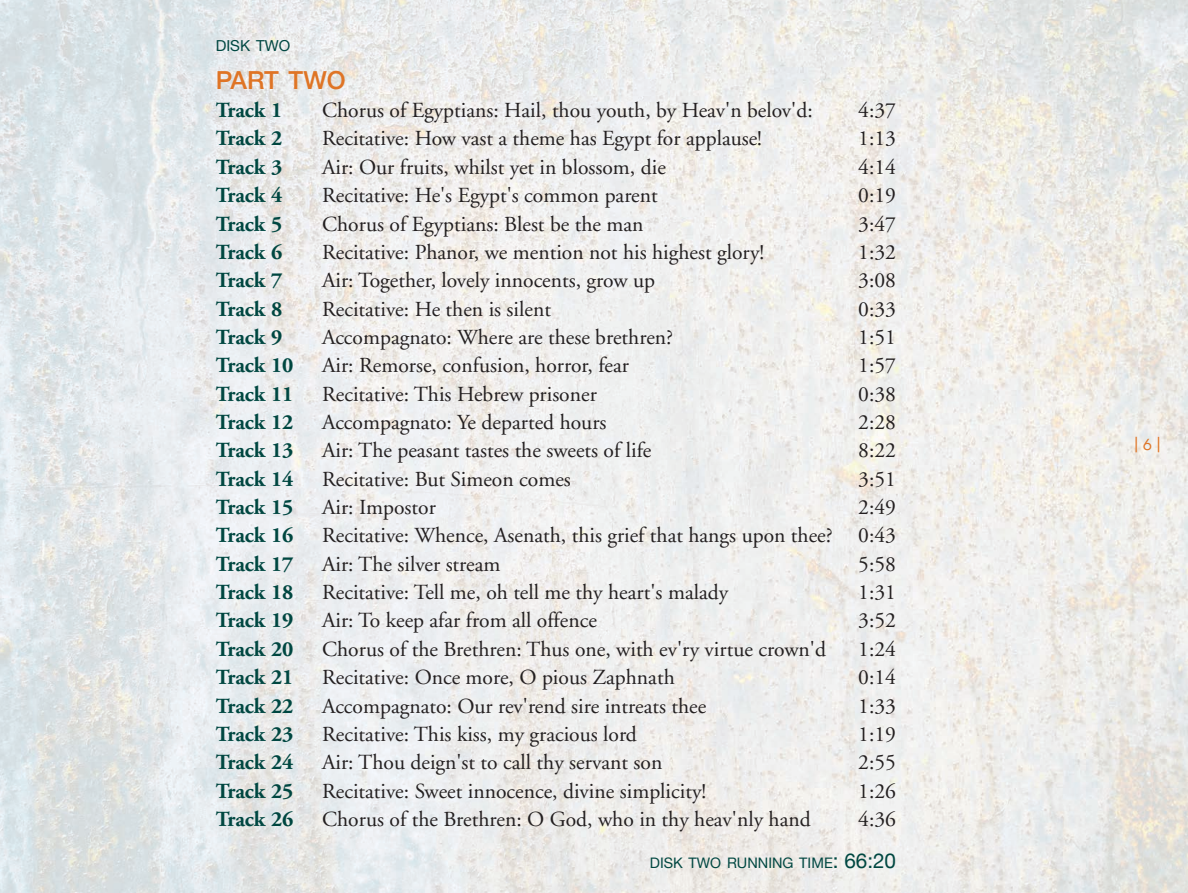
<style>
.page{position:relative;width:1188px;height:893px;background:#fff}
.page>*{position:absolute;margin:0;border:0;box-sizing:border-box;transform-origin:0 0}
.t1{font:500 24.9px "Helvetica Neue";color:#df7425}
.t2{font:21.6px "Adobe Garamond";color:#231f20}
.t3{font:700 21.6px "Adobe Garamond";color:#004741}
.t4{font:18.45px "Neutraface Text TT";color:#df7425}
.t5{font:15.15px "Helvetica Neue";color:#004741}
.t6{font:14.55px "Helvetica Neue";color:#004741}
.s1{font-size:20.7px}
</style>
<div class="page">
<img style="left:0;top:0;width:671px;height:629px">
<img style="left:671px;top:0;width:517px;height:893px">
<img style="left:0;top:629px;width:672px;height:264px">
<p class="t5" style="left:216px;top:35px;width:76px">DISK TWO</p>
<p class="t1" style="left:216px;top:60px;width:131px">PART TWO</p>
<p class="t3" style="left:216px;top:98px;width:68px">Track 1</p>
<p class="t2" style="left:322px;top:99px;width:492px">Chorus of Egyptians: Hail, thou youth, by Heav'n belov'd:</p>
<p class="t2" style="left:858px;top:99px;width:39px">4:37</p>
<p class="t3" style="left:216px;top:127px;width:68px">Track 2</p>
<p class="t2" style="left:322px;top:127px;width:441px">Recitative: How vast a theme has Egypt for applause!</p>
<p class="t2" style="left:858px;top:127px;width:39px">1:13</p>
<p class="t3" style="left:216px;top:155px;width:68px">Track 3</p>
<p class="t2" style="left:322px;top:155px;width:345px">Air: Our fruits, whilst yet in blossom, die</p>
<p class="t2" style="left:858px;top:155px;width:39px">4:14</p>
<p class="t3" style="left:216px;top:183px;width:68px">Track 4</p>
<p class="t2" style="left:322px;top:184px;width:337px">Recitative: He's Egypt's common parent</p>
<p class="t2" style="left:858px;top:184px;width:39px">0:19</p>
<p class="t3" style="left:216px;top:212px;width:68px">Track 5</p>
<p class="t2" style="left:322px;top:212px;width:323px">Chorus of Egyptians: Blest be the man</p>
<p class="t2" style="left:858px;top:212px;width:39px">3:47</p>
<p class="t3" style="left:216px;top:240px;width:68px">Track 6</p>
<p class="t2" style="left:322px;top:240px;width:444px">Recitative: Phanor, we mention not his highest glory!</p>
<p class="t2" style="left:858px;top:240px;width:39px">1:32</p>
<p class="t3" style="left:216px;top:268px;width:68px">Track 7</p>
<p class="t2" style="left:322px;top:269px;width:335px">Air: Together, lovely innocents, grow up</p>
<p class="t2" style="left:858px;top:269px;width:39px">3:08</p>
<p class="t3" style="left:216px;top:297px;width:68px">Track 8</p>
<p class="t2" style="left:322px;top:297px;width:230px">Recitative: He then is silent</p>
<p class="t2" style="left:858px;top:297px;width:39px">0:33</p>
<p class="t3" style="left:216px;top:325px;width:68px">Track 9</p>
<p class="t2" style="left:322px;top:325px;width:353px">Accompagnato: Where are these brethren?</p>
<p class="t2" style="left:858px;top:325px;width:39px">1:51</p>
<p class="t3" style="left:216px;top:353px;width:79px">Track 10</p>
<p class="t2" style="left:322px;top:354px;width:308px">Air: Remorse, confusion, horror, fear</p>
<p class="t2" style="left:858px;top:354px;width:39px">1:57</p>
<p class="t3" style="left:216px;top:382px;width:79px">Track 11</p>
<p class="t2" style="left:322px;top:382px;width:276px">Recitative: This Hebrew prisoner</p>
<p class="t2" style="left:858px;top:382px;width:39px">0:38</p>
<p class="t3" style="left:216px;top:410px;width:79px">Track 12</p>
<p class="t2" style="left:322px;top:410px;width:286px">Accompagnato: Ye departed hours</p>
<p class="t2" style="left:858px;top:410px;width:39px">2:28</p>
<p class="t3" style="left:216px;top:438px;width:79px">Track 13</p>
<p class="t2" style="left:322px;top:439px;width:331px">Air: The peasant tastes the sweets of life</p>
<p class="t2" style="left:858px;top:439px;width:39px">8:22</p>
<p class="t3" style="left:216px;top:467px;width:79px">Track 14</p>
<p class="t2" style="left:322px;top:467px;width:250px">Recitative: But Simeon comes</p>
<p class="t2" style="left:858px;top:467px;width:39px">3:51</p>
<p class="t3" style="left:216px;top:495px;width:79px">Track 15</p>
<p class="t2" style="left:322px;top:495px;width:115px">Air: Impostor</p>
<p class="t2" style="left:858px;top:495px;width:39px">2:49</p>
<p class="t3" style="left:216px;top:523px;width:79px">Track 16</p>
<p class="t2" style="left:322px;top:524px;width:575px">Recitative: Whence, Asenath, this grief that hangs upon thee? 0:43</p>
<p class="t3" style="left:216px;top:552px;width:79px">Track 17</p>
<p class="t2" style="left:322px;top:552px;width:180px">Air: The silver stream</p>
<p class="t2" style="left:858px;top:552px;width:39px">5:58</p>
<p class="t3" style="left:216px;top:580px;width:79px">Track 18</p>
<p class="t2" style="left:322px;top:580px;width:408px">Recitative: Tell me, oh tell me thy heart's malady</p>
<p class="t2" style="left:858px;top:580px;width:39px">1:31</p>
<p class="t3" style="left:216px;top:609px;width:79px">Track 19</p>
<p class="t2" style="left:322px;top:609px;width:276px">Air: To keep afar from all offence</p>
<p class="t2" style="left:858px;top:609px;width:39px">3:52</p>
<p class="t3" style="left:216px;top:637px;width:79px">Track 20</p>
<p class="t2" style="left:322px;top:637px;width:505px">Chorus of the Brethren: Thus one, with ev'ry virtue crown'd</p>
<p class="t2" style="left:858px;top:637px;width:39px">1:24</p>
<p class="t3" style="left:216px;top:665px;width:79px">Track 21</p>
<p class="t2" style="left:322px;top:665px;width:354px">Recitative: Once more, O pious Zaphnath</p>
<p class="t2" style="left:858px;top:665px;width:39px">0:14</p>
<p class="t3" style="left:216px;top:694px;width:79px">Track 22</p>
<p class="t2" style="left:322px;top:694px;width:386px">Accompagnato: Our rev'rend sire intreats thee</p>
<p class="t2" style="left:858px;top:694px;width:39px">1:33</p>
<p class="t3" style="left:216px;top:722px;width:79px">Track 23</p>
<p class="t2" style="left:322px;top:722px;width:316px">Recitative: This kiss, my gracious lord</p>
<p class="t2" style="left:858px;top:722px;width:39px">1:19</p>
<p class="t3" style="left:216px;top:750px;width:79px">Track 24</p>
<p class="t2" style="left:322px;top:750px;width:342px">Air: Thou deign'st to call thy servant son</p>
<p class="t2" style="left:858px;top:750px;width:39px">2:55</p>
<p class="t3" style="left:216px;top:779px;width:79px">Track 25</p>
<p class="t2" style="left:322px;top:779px;width:386px">Recitative: Sweet innocence, divine simplicity!</p>
<p class="t2" style="left:858px;top:779px;width:39px">1:26</p>
<p class="t3" style="left:216px;top:807px;width:79px">Track 26</p>
<p class="t2" style="left:322px;top:807px;width:490px">Chorus of the Brethren: O God, who in thy heav'nly hand</p>
<p class="t2" style="left:858px;top:807px;width:39px">4:36</p>
<p class="t6" style="left:650px;top:851px;width:248px">DISK TWO RUNNING TIME<span class="s1">: 66:20</span></p>
<p class="t4" style="left:1134px;top:432px;width:28px">| 6 |</p>
</div>
